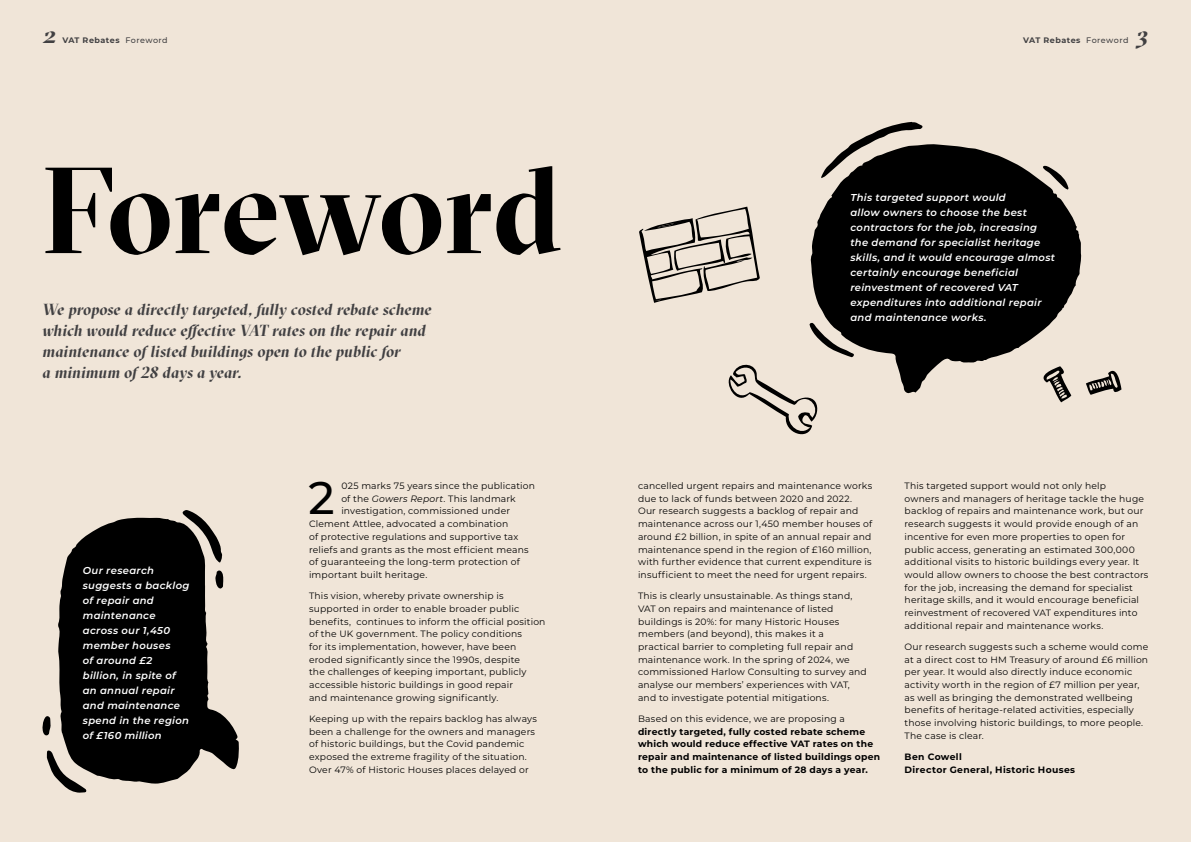
<style>
.page{position:relative;width:1191px;height:842px;background:#f0e5d8}
.page>*{position:absolute;margin:0;border:0;box-sizing:border-box;transform-origin:0 0}
.t1{font:700 122px "GT Sectra Display";letter-spacing:-.015em;color:#000}
.t2{font:500 45.5px "Montserrat";color:#000}
.t3{font:italic 700 24px "GT Sectra Display";color:#414042}
.t4{font:italic 700 16px/21px "GT Sectra Display";color:#414042}
.t5{font:italic 600 10px/15px "Montserrat";letter-spacing:.03em;color:#fff}
.t6{font:9.2px/12.7px "Montserrat";letter-spacing:.02em;color:#000}
.t7{font:700 9.2px/12.7px "Montserrat";letter-spacing:.025em;color:#000}
.t8{font:700 8px "Montserrat";letter-spacing:.055em;color:#414042}
.s1{font-weight:500}
.s2{font-style:italic}
</style>
<div class="page">
<svg style="left:1056px;top:394px;width:15px;height:8px"></svg>
<svg style="left:1086px;top:370px;width:35px;height:25px"></svg>
<svg style="left:639px;top:207px;width:121px;height:96px"></svg>
<svg style="left:58px;top:518px;width:181px;height:266px;fill:#000"></svg>
<svg style="left:182px;top:510px;width:41px;height:53px"></svg>
<svg style="left:47px;top:750px;width:39px;height:43px"></svg>
<svg style="left:42px;top:716px;width:9px;height:20px"></svg>
<svg style="left:215px;top:570px;width:8px;height:19px"></svg>
<svg style="left:810px;top:144px;width:272px;height:250px;fill:#000"></svg>
<svg style="left:821px;top:122px;width:101px;height:57px"></svg>
<svg style="left:728px;top:323px;width:126px;height:112px"></svg>
<svg style="left:1042px;top:166px;width:26px;height:24px"></svg>
<h3 class="t3" style="left:43px;top:19px;width:15px">2</h3>
<p class="t8" style="left:62px;top:34px;width:107px">VAT Rebates <span class="s1">Foreword</span></p>
<p class="t8" style="left:1023px;top:34px;width:107px">VAT Rebates <span class="s1">Foreword</span></p>
<h3 class="t3" style="left:1136px;top:19px;width:13px">3</h3>
<h1 class="t1" style="left:43px;top:132px;width:521px">Foreword</h1>
<h3 class="t4" style="left:43px;top:299px;width:390px">We propose a directly targeted, fully costed rebate scheme which would reduce effective VAT rates on the repair and maintenance of listed buildings open to the public for<br>a minimum of 28 days a year.</h3>
<p class="t5" style="left:83px;top:563px;width:108px">Our research suggests a backlog of repair and maintenance across our 1,450 member houses<br>of around £2 billion, in spite of an annual repair and maintenance spend in the region of £160 million</p>
<h2 class="t2" style="left:308px;top:467px;width:28px">2</h2>
<p class="t6" style="left:341px;top:479px;width:195px">025 marks 75 years since the publication</p>
<p class="t6" style="left:341px;top:492px;width:176px">of the <span class="s2">Gowers Report</span>. This landmark</p>
<p class="t6" style="left:341px;top:504px;width:170px">investigation, commissioned under</p>
<p class="t6" style="left:309px;top:517px;width:201px">Clement Attlee, advocated a combination</p>
<p class="t6" style="left:309px;top:530px;width:211px">of protective regulations and supportive tax</p>
<p class="t6" style="left:309px;top:543px;width:221px">reliefs and grants as the most efficient means</p>
<p class="t6" style="left:309px;top:555px;width:212px">of guaranteeing the long-term protection of</p>
<p class="t6" style="left:309px;top:568px;width:120px">important built heritage.</p>
<p class="t6" style="left:309px;top:589px;width:238px">This vision, whereby private ownership is supported in order to enable broader public benefits, continues to inform the official position of the UK government. The policy conditions<br>for its implementation, however, have been eroded significantly since the 1990s, despite<br>the challenges of keeping important, publicly accessible historic buildings in good repair<br>and maintenance growing significantly.</p>
<p class="t6" style="left:309px;top:712px;width:229px">Keeping up with the repairs backlog has always been a challenge for the owners and managers of historic buildings, but the Covid pandemic exposed the extreme fragility of the situation.<br>Over 47% of Historic Houses places delayed or</p>
<p class="t5" style="left:850px;top:190px;width:206px">This targeted support would<br>allow owners to choose the best contractors for the job, increasing the demand for specialist heritage skills, and it would encourage almost certainly encourage beneficial reinvestment of recovered VAT expenditures into additional repair and maintenance works.</p>
<p class="t6" style="left:638px;top:479px;width:236px">cancelled urgent repairs and maintenance works due to lack of funds between 2020 and 2022.<br>Our research suggests a backlog of repair and maintenance across our 1,450 member houses of around £2 billion, in spite of an annual repair and maintenance spend in the region of £160 million, with further evidence that current expenditure is insufficient to meet the need for urgent repairs.</p>
<p class="t6" style="left:638px;top:589px;width:230px">This is clearly unsustainable. As things stand, VAT on repairs and maintenance of listed buildings is 20%: for many Historic Houses members (and beyond), this makes it a practical barrier to completing full repair and maintenance work. In the spring of 2024, we commissioned Harlow Consulting to survey and analyse our members’ experiences with VAT, and to investigate potential mitigations.</p>
<p class="t6" style="left:638px;top:712px;width:208px">Based on this evidence, we are proposing a</p>
<p class="t7" style="left:638px;top:724px;width:244px">directly targeted, fully costed rebate scheme which would reduce effective VAT rates on the repair and maintenance of listed buildings open to the public for a minimum of 28 days a year.</p>
<p class="t6" style="left:904px;top:479px;width:245px">This targeted support would not only help<br>owners and managers of heritage tackle the huge backlog of repairs and maintenance work, but our research suggests it would provide enough of an incentive for even more properties to open for public access, generating an estimated 300,000 additional visits to historic buildings every year. It would allow owners to choose the best contractors for the job, increasing the demand for specialist heritage skills, and it would encourage beneficial reinvestment of recovered VAT expenditures into additional repair and maintenance works.</p>
<p class="t6" style="left:904px;top:640px;width:245px">Our research suggests such a scheme would come at a direct cost to HM Treasury of around £6 million per year. It would also directly induce economic activity worth in the region of £7 million per year, as well as bringing the demonstrated wellbeing benefits of heritage-related activities, especially those involving historic buildings, to more people.<br>The case is clear.</p>
<p class="t7" style="left:904px;top:750px;width:172px">Ben Cowell<br>Director General, Historic Houses</p>
</div>
